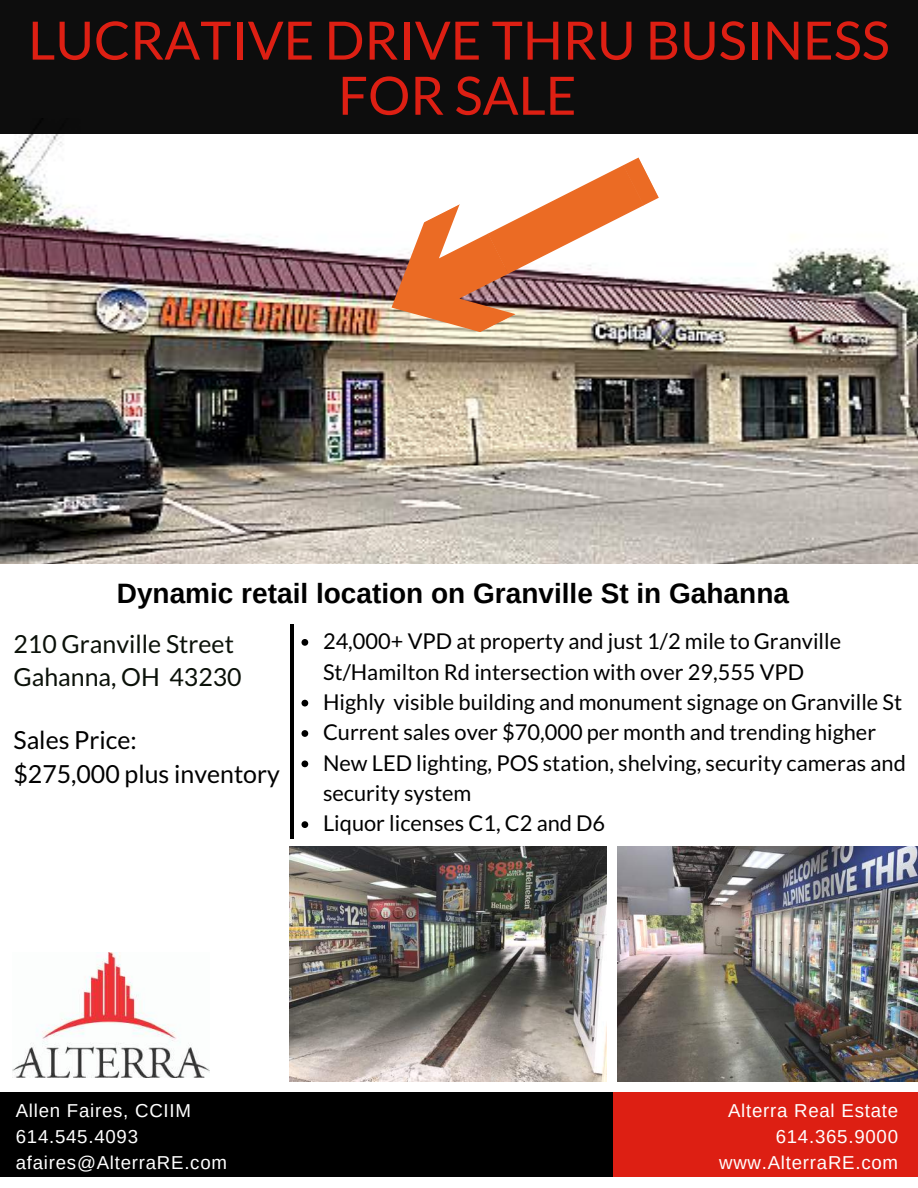
<style>
.page{position:relative;width:918px;height:1188px;background:#fff}
.page>*{position:absolute;margin:0;border:0;box-sizing:border-box;transform-origin:0 0}
.t1{font:52.95px "Lato";color:#dd1f13}
.t2{font:700 28.05px "Arimo";color:#000}
.t3{font:24.9px/33.8px "Lato";color:#0b1109}
.t4{font:24.9px/33.8px "Lato";color:#000}
.t5{font:21.75px/30.3px "Lato";color:#000}
.t6{font:18.75px/25.8px "Arimo";letter-spacing:.04em;color:#fff}
</style>
<div class="page">
<img style="left:0;top:134px;width:918px;height:430px">
<div style="left:0;top:0;width:918px;height:134px;background:#0d0d0d"></div>
<div style="left:0;top:1092px;width:615px;height:85px;background:#000"></div>
<div style="left:614px;top:1092px;width:304px;height:85px;background:#dd1f13"></div>
<svg style="left:302px;top:639px;width:6px;height:7px"></svg>
<svg style="left:302px;top:700px;width:6px;height:6px"></svg>
<svg style="left:302px;top:730px;width:6px;height:7px"></svg>
<svg style="left:302px;top:760px;width:6px;height:7px"></svg>
<svg style="left:302px;top:821px;width:6px;height:7px"></svg>
<hr style="left:290px;top:624px;width:4px;height:214px;background:#000">
<img style="left:12px;top:953px;width:197px;height:125px">
<img style="left:289px;top:846px;width:317px;height:235px">
<img style="left:618px;top:846px;width:300px;height:235px">
<img style="left:364px;top:158px;width:295px;height:205px">
<h1 class="t1" style="left:28px;top:7px;width:863px">LUCRATIVE DRIVE THRU BUSINESS</h1>
<h1 class="t1" style="left:338px;top:62px;width:240px">FOR SALE</h1>
<p class="t2" style="left:117px;top:578px;width:674px">Dynamic retail location on Granville St in Gahanna</p>
<p class="t3" style="left:14px;top:626px;width:230px">210 Granville Street<br>Gahanna, OH 43230</p>
<p class="t4" style="left:14px;top:723px;width:268px">Sales Price:<br>$275,000 plus inventory</p>
<p class="t5" style="left:323px;top:626px;width:584px">24,000+ VPD at property and just 1/2 mile to Granville St/Hamilton Rd intersection with over 29,555 VPD<br>Highly visible building and monument signage on Granville St Current sales over $70,000 per month and trending higher New LED lighting, POS station, shelving, security cameras and security system<br>Liquor licenses C1, C2 and D6</p>
<p class="t6" style="left:16px;top:1098px;width:213px">Allen Faires, CCIIM<br>614.545.4093 afaires@AlterraRE.com</p>
<p class="t6" style="left:719px;top:1098px;width:180px;text-align:right">Alterra Real Estate<br>614.365.9000 www.AlterraRE.com</p>
</div>
